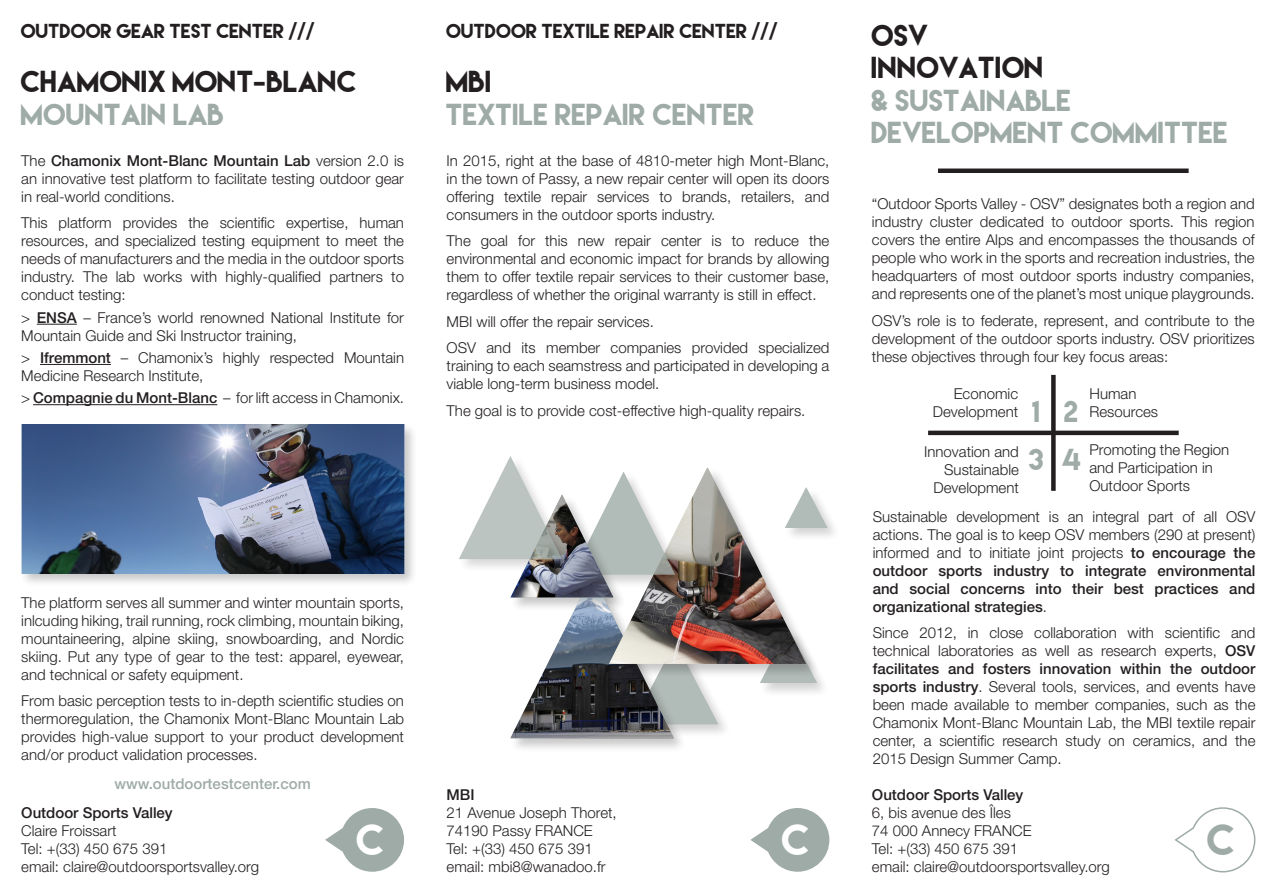
<style>
.page{position:relative;width:1276px;height:893px;background:#fff}
.page>*{position:absolute;margin:0;border:0;box-sizing:border-box;transform-origin:0 0}
.t1{font:39px "Lemon Milk";color:#fff}
.t2{font:39px "Lemon Milk";color:#9eaba6}
.t3{font:27px/32.4px "Lemon Milk";color:#9eaba6}
.t4{font:27px/32.4px "Lemon Milk";color:#231f20}
.t5{font:18px "Lemon Milk";color:#231f20}
.t6{font:300 15px/18px "Helvetica Neue LT Std";color:#231f20;text-align:justify}
.t7{font:500 15px "Helvetica Neue LT Std";color:#231f20}
.t8{font:500 15px "Helvetica Neue LT Std";color:#9eaba6}
.s1{color:#9eaba6}
.s2{font-weight:500}
</style>
<div class="page">
<svg style="left:325px;top:808px;width:79px;height:64px"></svg>
<svg style="left:750px;top:808px;width:79px;height:64px"></svg>
<svg style="left:1174px;top:807px;width:82px;height:66px"></svg>
<hr style="left:37px;top:324px;width:40px;height:1px;background:#231f20">
<hr style="left:40px;top:364px;width:71px;height:1px;background:#231f20">
<hr style="left:33px;top:404px;width:184px;height:1px;background:#231f20">
<svg style="left:1051px;top:375px;width:4px;height:116px"></svg>
<hr style="left:928px;top:431px;width:250px;height:4px;background:#231f20">
<hr style="left:938px;top:169px;width:250px;height:4px;background:#231f20">
<div style="left:783px;top:486px;width:58px;height:56px;background:#231f20;opacity:.25"></div>
<svg style="left:819px;top:487px;width:8px;height:41px"></svg>
<div style="left:758px;top:628px;width:72px;height:69px;background:#231f20;opacity:.25"></div>
<svg style="left:760px;top:678px;width:57px;height:5px"></svg>
<div style="left:631px;top:641px;width:101px;height:98px;background:#231f20;opacity:.25"></div>
<div style="left:509px;top:574px;width:178px;height:178px;background:#231f20;opacity:.25"></div>
<div style="left:607px;top:466px;width:212px;height:212px;background:#231f20;opacity:.25"></div>
<img style="left:718px;top:468px;width:88px;height:196px">
<img style="left:459px;top:456px;width:259px;height:282px">
<div style="left:20px;top:422px;width:398px;height:165px;background:#231f20;opacity:.25"></div>
<img style="left:21px;top:425px;width:383px;height:148px">
<p class="t5" style="left:21px;top:21px;width:295px">OUTDOOR GEAR TEST CENTER ///</p>
<p class="t5" style="left:446px;top:21px;width:333px">OUTDOOR TEXTILE REPAIR CENTER ///</p>
<p class="t4" style="left:21px;top:66px;width:337px">CHAMONIX MONT-BLANC<br><span class="s1">MOUNTAIN LAB</span></p>
<p class="t4" style="left:446px;top:66px;width:47px">MBI</p>
<p class="t3" style="left:446px;top:98px;width:310px">TEXTILE REPAIR CENTER</p>
<p class="t6" style="left:21px;top:151px;width:384px">The <span class="s2">Chamonix Mont-Blanc Mountain Lab</span> version 2.0 is an innovative test platform to facilitate testing outdoor gear in real-world conditions.</p>
<p class="t6" style="left:21px;top:214px;width:384px">This platform provides the scientific expertise, human resources, and specialized testing equipment to meet the needs of manufacturers and the media in the outdoor sports industry. The lab works with highly-qualified partners to conduct testing:</p>
<p class="t6" style="left:21px;top:308px;width:384px">&gt; <span class="s2">ENSA</span> – France’s world renowned National Institute for<br>Mountain Guide and Ski Instructor training,</p>
<p class="t6" style="left:21px;top:348px;width:384px">&gt; <span class="s2">Ifremmont</span> – Chamonix’s highly respected Mountain<br>Medicine Research Institute,</p>
<p class="t6" style="left:21px;top:389px;width:384px">&gt; <span class="s2">Compagnie du Mont-Blanc</span> – for lift access in Chamonix.</p>
<p class="t6" style="left:446px;top:151px;width:384px">In 2015, right at the base of 4810-meter high Mont-Blanc, in the town of Passy, a new repair center will open its doors offering textile repair services to brands, retailers, and consumers in the outdoor sports industry.</p>
<p class="t6" style="left:446px;top:232px;width:384px">The goal for this new repair center is to reduce the environmental and economic impact for brands by allowing them to offer textile repair services to their customer base, regardless of whether the original warranty is still in effect.</p>
<p class="t6" style="left:446px;top:312px;width:209px">MBI will offer the repair services.</p>
<p class="t6" style="left:446px;top:339px;width:384px">OSV and its member companies provided specialized training to each seamstress and participated in developing a viable long-term business model.</p>
<p class="t6" style="left:446px;top:401px;width:360px">The goal is to provide cost-effective high-quality repairs.</p>
<p class="t4" style="left:872px;top:19px;width:58px">OSV</p>
<p class="t4" style="left:872px;top:51px;width:174px">INNOVATION</p>
<p class="t3" style="left:872px;top:84px;width:358px">&amp; SUSTAINABLE<br>DEVELOPMENT COMMITTEE</p>
<p class="t6" style="left:872px;top:195px;width:384px">“Outdoor Sports Valley - OSV” designates both a region and industry cluster dedicated to outdoor sports. This region covers the entire Alps and encompasses the thousands of people who work in the sports and recreation industries, the headquarters of most outdoor sports industry companies, and represents one of the planet’s most unique playgrounds.</p>
<p class="t6" style="left:872px;top:311px;width:384px">OSV’s role is to federate, represent, and contribute to the development of the outdoor sports industry. OSV prioritizes these objectives through four key focus areas:</p>
<p class="t6" style="left:933px;top:384px;width:87px;text-align:right">Economic<br>Development</p>
<p class="t3" style="left:1032px;top:395px;width:10px">1</p>
<p class="t3" style="left:1064px;top:395px;width:16px">2</p>
<p class="t6" style="left:1089px;top:384px;width:70px">Human<br>Resources</p>
<p class="t6" style="left:924px;top:442px;width:96px;text-align:right">Innovation and<br>Sustainable<br>Development</p>
<p class="t6" style="left:1089px;top:440px;width:141px;text-align:left">Promoting the Region and Participation in<br>Outdoor Sports</p>
<p class="t3" style="left:1029px;top:443px;width:17px">3</p>
<p class="t3" style="left:1062px;top:443px;width:21px">4</p>
<p class="t6" style="left:872px;top:507px;width:384px">Sustainable development is an integral part of all OSV actions. The goal is to keep OSV members (290 at present) informed and to initiate joint projects <span class="s2">to encourage the outdoor sports industry to integrate environmental and social concerns into their best practices and organizational strategies</span>.</p>
<p class="t6" style="left:872px;top:624px;width:384px">Since 2012, in close collaboration with scientific and technical laboratories as well as research experts, <span class="s2">OSV facilitates and fosters innovation within the outdoor sports industry</span>. Several tools, services, and events have been made available to member companies, such as the Chamonix Mont-Blanc Mountain Lab, the MBI textile repair center, a scientific research study on ceramics, and the 2015 Design Summer Camp.</p>
<p class="t7" style="left:872px;top:786px;width:153px">Outdoor Sports Valley</p>
<p class="t6" style="left:872px;top:804px;width:140px">6, bis avenue des Îles</p>
<p class="t6" style="left:872px;top:822px;width:161px">74 000 Annecy FRANCE</p>
<p class="t6" style="left:872px;top:840px;width:148px">Tel: +(33) 450 675 391</p>
<p class="t6" style="left:872px;top:858px;width:239px">email: claire@outdoorsportsvalley.org</p>
<p class="t6" style="left:21px;top:593px;width:384px">The platform serves all summer and winter mountain sports, inlcuding hiking, trail running, rock climbing, mountain biking, mountaineering, alpine skiing, snowboarding, and Nordic skiing. Put any type of gear to the test: apparel, eyewear, and technical or safety equipment.</p>
<p class="t6" style="left:21px;top:692px;width:384px">From basic perception tests to in-depth scientific studies on thermoregulation, the Chamonix Mont-Blanc Mountain Lab provides high-value support to your product development and/or product validation processes.</p>
<p class="t8" style="left:115px;top:775px;width:198px">www.outdoortestcenter.com</p>
<p class="t7" style="left:446px;top:785px;width:30px">MBI</p>
<p class="t6" style="left:446px;top:803px;width:172px">21 Avenue Joseph Thoret,</p>
<p class="t6" style="left:446px;top:821px;width:148px">74190 Passy FRANCE</p>
<p class="t6" style="left:446px;top:839px;width:148px">Tel: +(33) 450 675 391</p>
<p class="t6" style="left:446px;top:857px;width:160px">email: mbi8@wanadoo.fr</p>
<p class="t7" style="left:21px;top:803px;width:153px">Outdoor Sports Valley</p>
<p class="t6" style="left:21px;top:821px;width:97px">Claire Froissart</p>
<p class="t6" style="left:21px;top:839px;width:148px">Tel: +(33) 450 675 391</p>
<p class="t6" style="left:21px;top:857px;width:239px">email: claire@outdoorsportsvalley.org</p>
<p class="t1" style="left:357px;top:820px;width:30px">C</p>
<p class="t1" style="left:782px;top:820px;width:30px">C</p>
<p class="t2" style="left:1207px;top:820px;width:30px">C</p>
</div>
